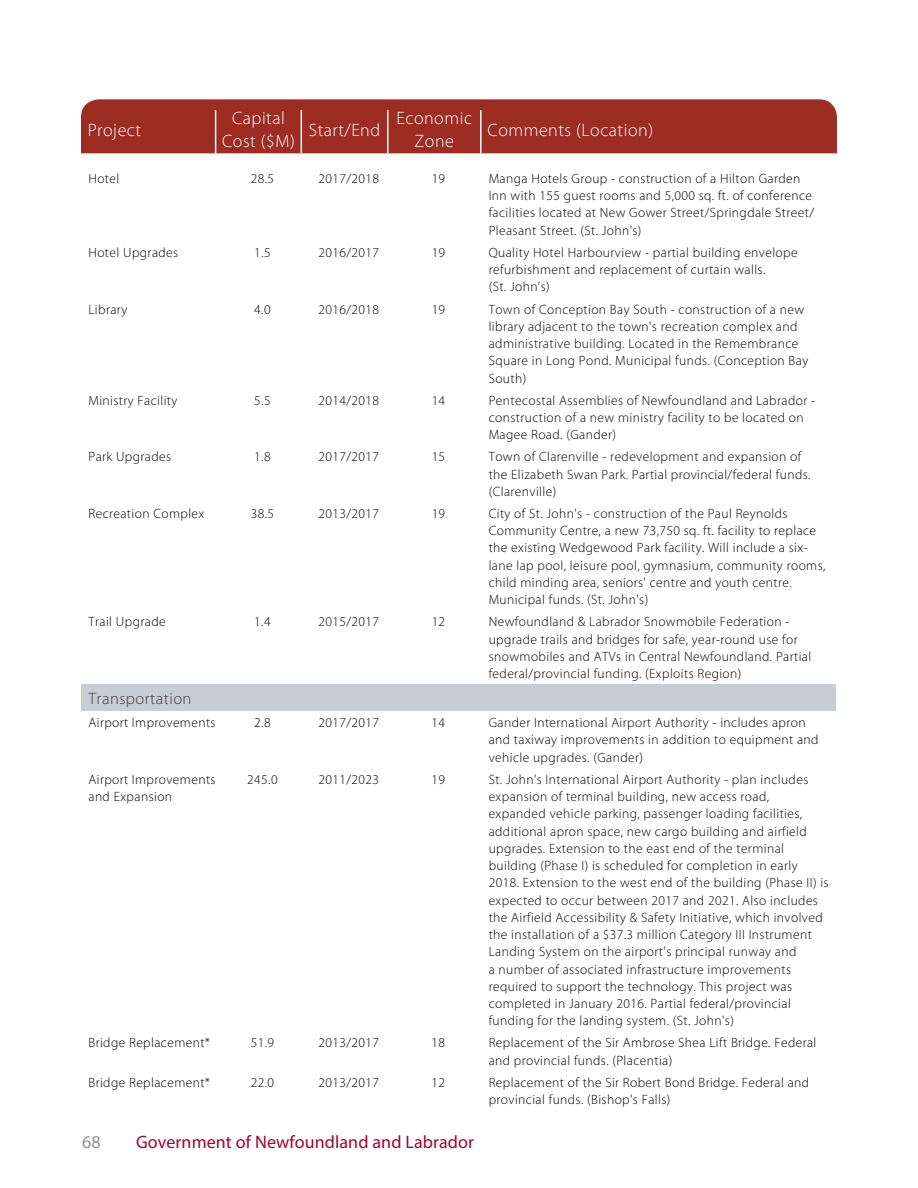
<style>
.page{position:relative;width:918px;height:1188px;background:#fff}
.page>*{position:absolute;margin:0;border:0;box-sizing:border-box;transform-origin:0 0}
.t1{font:300 18px/23.2px "Myriad Pro";letter-spacing:.03em;color:#fff;text-align:center}
.t2{font:18px "Myriad Pro";letter-spacing:.005em;color:#a30234}
.t3{font:18px "Myriad Pro";color:#919195}
.t4{font:300 16.5px "Myriad Pro";letter-spacing:.03em;color:#3e3c3d}
.t5{font:300 13.5px/17.2px "Myriad Pro";letter-spacing:.03em;color:#000}
</style>
<div class="page">
<div style="left:81px;top:684px;width:754px;height:27px;background:#c7cdd4"></div>
<div style="left:81px;top:99px;width:756px;height:54px;background:#9d2d22"></div>
<hr style="left:215px;top:110px;width:1px;height:43px;background:#fff">
<hr style="left:301px;top:110px;width:1px;height:43px;background:#fff">
<hr style="left:387px;top:110px;width:2px;height:43px;background:#fff">
<hr style="left:480px;top:110px;width:2px;height:43px;background:#fff">
<h1 class="t1" style="left:88px;top:118px;width:55px">Project</h1>
<h1 class="t1" style="left:222px;top:106px;width:74px">Capital<br>Cost ($M)</h1>
<h1 class="t1" style="left:309px;top:118px;width:73px">Start/End</h1>
<h1 class="t1" style="left:397px;top:106px;width:77px">Economic<br>Zone</h1>
<h1 class="t1" style="left:488px;top:118px;width:167px">Comments (Location)</h1>
<p class="t5" style="left:88px;top:170px;width:32px">Hotel</p>
<p class="t5" style="left:251px;top:170px;width:25px">28.5</p>
<p class="t5" style="left:318px;top:170px;width:62px">2017/2018</p>
<p class="t5" style="left:432px;top:170px;width:15px">19</p>
<p class="t5" style="left:489px;top:170px;width:327px">Manga Hotels Group - construction of a Hilton Garden Inn with 155 guest rooms and 5,000 sq. ft. of conference facilities located at New Gower Street/Springdale Street/ Pleasant Street. (St. John's)</p>
<p class="t5" style="left:88px;top:244px;width:91px">Hotel Upgrades</p>
<p class="t5" style="left:254px;top:244px;width:18px">1.5</p>
<p class="t5" style="left:318px;top:244px;width:62px">2016/2017</p>
<p class="t5" style="left:432px;top:244px;width:15px">19</p>
<p class="t5" style="left:489px;top:244px;width:310px">Quality Hotel Harbourview - partial building envelope refurbishment and replacement of curtain walls.<br>(St. John’s)</p>
<p class="t5" style="left:88px;top:300px;width:40px">Library</p>
<p class="t5" style="left:254px;top:300px;width:18px">4.0</p>
<p class="t5" style="left:318px;top:300px;width:62px">2016/2018</p>
<p class="t5" style="left:432px;top:300px;width:15px">19</p>
<p class="t5" style="left:489px;top:300px;width:321px">Town of Conception Bay South - construction of a new library adjacent to the town's recreation complex and administrative building. Located in the Remembrance Square in Long Pond. Municipal funds. (Conception Bay South)</p>
<p class="t5" style="left:88px;top:391px;width:90px">Ministry Facility</p>
<p class="t5" style="left:254px;top:391px;width:18px">5.5</p>
<p class="t5" style="left:318px;top:391px;width:62px">2014/2018</p>
<p class="t5" style="left:432px;top:391px;width:15px">14</p>
<p class="t5" style="left:489px;top:391px;width:328px">Pentecostal Assemblies of Newfoundland and Labrador - construction of a new ministry facility to be located on<br>Magee Road. (Gander)</p>
<p class="t5" style="left:88px;top:448px;width:84px">Park Upgrades</p>
<p class="t5" style="left:254px;top:448px;width:18px">1.8</p>
<p class="t5" style="left:318px;top:448px;width:62px">2017/2017</p>
<p class="t5" style="left:432px;top:448px;width:15px">15</p>
<p class="t5" style="left:489px;top:448px;width:323px">Town of Clarenville - redevelopment and expansion of the Elizabeth Swan Park. Partial provincial/federal funds. (Clarenville)</p>
<p class="t5" style="left:88px;top:505px;width:117px">Recreation Complex</p>
<p class="t5" style="left:251px;top:505px;width:25px">38.5</p>
<p class="t5" style="left:318px;top:505px;width:62px">2013/2017</p>
<p class="t5" style="left:432px;top:505px;width:15px">19</p>
<p class="t5" style="left:489px;top:505px;width:338px">City of St. John's - construction of the Paul Reynolds Community Centre, a new 73,750 sq. ft. facility to replace the existing Wedgewood Park facility. Will include a six&shy;lane lap pool, leisure pool, gymnasium, community rooms, child minding area, seniors' centre and youth centre.<br>Municipal funds. (St. John's)</p>
<p class="t5" style="left:88px;top:613px;width:79px">Trail Upgrade</p>
<p class="t5" style="left:254px;top:613px;width:18px">1.4</p>
<p class="t5" style="left:318px;top:613px;width:62px">2015/2017</p>
<p class="t5" style="left:432px;top:613px;width:15px">12</p>
<p class="t5" style="left:489px;top:613px;width:324px">Newfoundland &amp; Labrador Snowmobile Federation - upgrade trails and bridges for safe, year-round use for snowmobiles and ATVs in Central Newfoundland. Partial federal/provincial funding. (Exploits Region)</p>
<p class="t4" style="left:88px;top:688px;width:104px">Transportation</p>
<p class="t5" style="left:88px;top:714px;width:129px">Airport Improvements</p>
<p class="t5" style="left:254px;top:714px;width:18px">2.8</p>
<p class="t5" style="left:318px;top:714px;width:62px">2017/2017</p>
<p class="t5" style="left:432px;top:714px;width:15px">14</p>
<p class="t5" style="left:489px;top:714px;width:331px">Gander International Airport Authority - includes apron and taxiway improvements in addition to equipment and vehicle upgrades. (Gander)</p>
<p class="t5" style="left:88px;top:770px;width:129px">Airport Improvements and Expansion</p>
<p class="t5" style="left:247px;top:770px;width:32px">245.0</p>
<p class="t5" style="left:318px;top:770px;width:62px">2011/2023</p>
<p class="t5" style="left:432px;top:770px;width:15px">19</p>
<p class="t5" style="left:489px;top:770px;width:341px">St. John's International Airport Authority - plan includes expansion of terminal building, new access road, expanded vehicle parking, passenger loading facilities, additional apron space, new cargo building and airfield upgrades. Extension to the east end of the terminal building (Phase I) is scheduled for completion in early 2018. Extension to the west end of the building (Phase II) is expected to occur between 2017 and 2021. Also includes the Airfield Accessibility &amp; Safety Initiative, which involved the installation of a $37.3 million Category III Instrument Landing System on the airport's principal runway and<br>a number of associated infrastructure improvements required to support the technology. This project was completed in January 2016. Partial federal/provincial funding for the landing system. (St. John's)</p>
<p class="t5" style="left:88px;top:1034px;width:123px">Bridge Replacement*</p>
<p class="t5" style="left:251px;top:1034px;width:25px">51.9</p>
<p class="t5" style="left:318px;top:1034px;width:62px">2013/2017</p>
<p class="t5" style="left:432px;top:1034px;width:15px">18</p>
<p class="t5" style="left:489px;top:1034px;width:329px">Replacement of the Sir Ambrose Shea Lift Bridge. Federal and provincial funds. (Placentia)</p>
<p class="t5" style="left:88px;top:1074px;width:123px">Bridge Replacement*</p>
<p class="t5" style="left:251px;top:1074px;width:25px">22.0</p>
<p class="t5" style="left:318px;top:1074px;width:62px">2013/2017</p>
<p class="t5" style="left:432px;top:1074px;width:15px">12</p>
<p class="t5" style="left:489px;top:1074px;width:322px">Replacement of the Sir Robert Bond Bridge. Federal and provincial funds. (Bishop's Falls)</p>
<h1 class="t3" style="left:82px;top:1130px;width:20px">68</h1>
<h1 class="t2" style="left:136px;top:1130px;width:339px">Government of Newfoundland and Labrador</h1>
</div>
